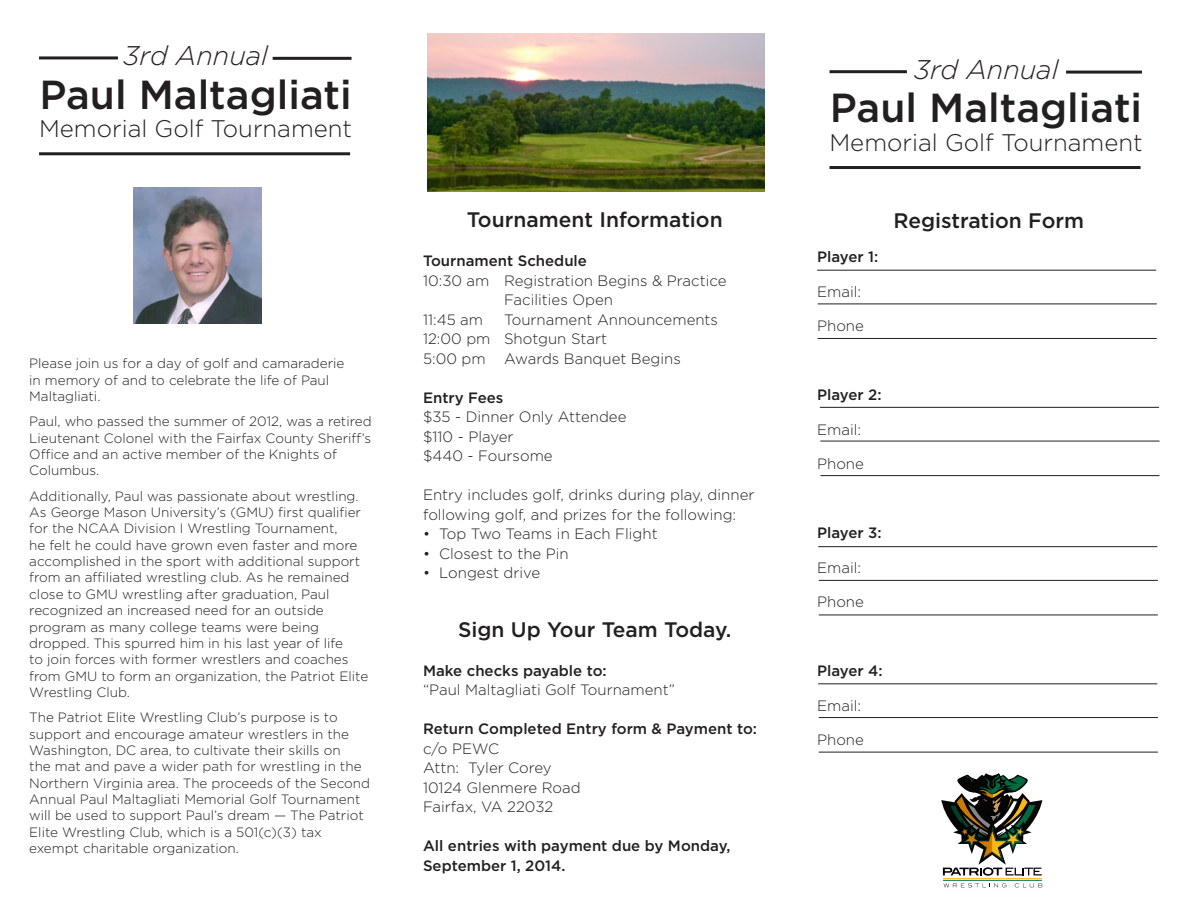
<style>
.page{position:relative;width:1188px;height:918px;background:#fff}
.page>*{position:absolute;margin:0;border:0;box-sizing:border-box;transform-origin:0 0}
.t1{font:500 40.5px "Gotham";color:#231f20}
.t2{font:italic 300 27px "Gotham";color:#231f20}
.t3{font:300 24px "Gotham";color:#231f20}
.t4{font:500 21px "Gotham";color:#231f20}
.t5{font:300 15px/19.5px "Gotham";color:#231f20}
.t6{font:500 15px "Gotham";color:#231f20}
.t7{font:300 13.5px/16.4px "Gotham";color:#231f20}
</style>
<div class="page">
<hr style="left:39px;top:56px;width:79px;height:3px;background:#231f20">
<hr style="left:273px;top:57px;width:79px;height:3px;background:#231f20">
<hr style="left:39px;top:152px;width:311px;height:3px;background:#231f20">
<img style="left:427px;top:33px;width:337px;height:158px">
<hr style="left:829px;top:70px;width:78px;height:3px;background:#231f20">
<hr style="left:1066px;top:71px;width:76px;height:3px;background:#231f20">
<hr style="left:829px;top:166px;width:312px;height:3px;background:#231f20">
<hr style="left:817px;top:270px;width:339px;height:1px;background:#231f20">
<hr style="left:818px;top:304px;width:339px;height:1px;background:#231f20">
<hr style="left:818px;top:338px;width:339px;height:1px;background:#231f20">
<svg style="left:941px;top:773px;width:101px;height:103px"></svg>
<hr style="left:943px;top:880px;width:99px;height:1px;background:#006a41">
<hr style="left:943px;top:878px;width:99px;height:1px;background:#fcb916">
<svg style="left:944px;top:883px;width:63px;height:4px"></svg>
<svg style="left:1015px;top:883px;width:27px;height:4px"></svg>
<hr style="left:820px;top:407px;width:339px;height:1px;background:#231f20">
<hr style="left:820px;top:441px;width:339px;height:1px;background:#231f20">
<hr style="left:820px;top:475px;width:339px;height:1px;background:#231f20">
<hr style="left:818px;top:546px;width:339px;height:1px;background:#231f20">
<hr style="left:819px;top:580px;width:339px;height:1px;background:#231f20">
<hr style="left:819px;top:615px;width:339px;height:1px;background:#231f20">
<hr style="left:818px;top:684px;width:339px;height:1px;background:#231f20">
<hr style="left:819px;top:717px;width:339px;height:1px;background:#231f20">
<hr style="left:819px;top:752px;width:339px;height:1px;background:#231f20">
<img style="left:134px;top:188px;width:127px;height:136px">
<p class="t2" style="left:123px;top:39px;width:146px">3rd Annual</p>
<p class="t1" style="left:40px;top:68px;width:314px">Paul Maltagliati</p>
<p class="t3" style="left:39px;top:114px;width:315px">Memorial Golf Tournament</p>
<p class="t7" style="left:29px;top:355px;width:317px">Please join us for a day of golf and camaraderie in memory of and to celebrate the life of Paul<br>Maltagliati.</p>
<p class="t7" style="left:29px;top:413px;width:344px">Paul, who passed the summer of 2012, was a retired Lieutenant Colonel with the Fairfax County Sheriff’s Office and an active member of the Knights of Columbus.</p>
<p class="t7" style="left:29px;top:487px;width:340px">Additionally, Paul was passionate about wrestling.<br>As George Mason University’s (GMU) first qualifier for the NCAA Division I Wrestling Tournament,<br>he felt he could have grown even faster and more accomplished in the sport with additional support from an affiliated wrestling club. As he remained close to GMU wrestling after graduation, Paul recognized an increased need for an outside program as many college teams were being dropped. This spurred him in his last year of life<br>to join forces with former wrestlers and coaches from GMU to form an organization, the Patriot Elite Wrestling Club.</p>
<p class="t7" style="left:29px;top:709px;width:342px">The Patriot Elite Wrestling Club’s purpose is to support and encourage amateur wrestlers in the Washington, DC area, to cultivate their skills on<br>the mat and pave a wider path for wrestling in the Northern Virginia area. The proceeds of the Second Annual Paul Maltagliati Memorial Golf Tournament will be used to support Paul’s dream — The Patriot Elite Wrestling Club, which is a 501(c)(3) tax exempt charitable organization.</p>
<p class="t4" style="left:467px;top:206px;width:258px">Tournament Information</p>
<p class="t6" style="left:423px;top:251px;width:165px">Tournament Schedule</p>
<p class="t5" style="left:504px;top:270px;width:224px;text-indent:-81px">10:30 am Registration Begins &amp; Practice<br>Facilities Open</p>
<p class="t5" style="left:423px;top:309px;width:62px">11:45 am</p>
<p class="t5" style="left:504px;top:309px;width:216px">Tournament Announcements</p>
<p class="t5" style="left:423px;top:329px;width:186px">12:00 pm Shotgun Start</p>
<p class="t5" style="left:423px;top:348px;width:259px">5:00 pm Awards Banquet Begins</p>
<p class="t6" style="left:423px;top:388px;width:82px">Entry Fees</p>
<p class="t5" style="left:423px;top:407px;width:205px">$35 - Dinner Only Attendee</p>
<p class="t5" style="left:423px;top:426px;width:92px">$110 - Player</p>
<p class="t5" style="left:423px;top:446px;width:131px">$440 - Foursome</p>
<p class="t5" style="left:423px;top:485px;width:333px">Entry includes golf, drinks during play, dinner following golf, and prizes for the following:</p>
<p class="t5" style="left:423px;top:524px;width:236px">• Top Two Teams in Each Flight</p>
<p class="t5" style="left:423px;top:543px;width:147px">• Closest to the Pin</p>
<p class="t5" style="left:423px;top:563px;width:119px">• Longest drive</p>
<p class="t4" style="left:458px;top:616px;width:275px">Sign Up Your Team Today.</p>
<p class="t6" style="left:423px;top:661px;width:185px">Make checks payable to:</p>
<p class="t5" style="left:423px;top:680px;width:254px">“Paul Maltagliati Golf Tournament”</p>
<p class="t6" style="left:423px;top:719px;width:336px">Return Completed Entry form &amp; Payment to:</p>
<p class="t5" style="left:423px;top:738px;width:78px">c/o PEWC</p>
<p class="t5" style="left:423px;top:758px;width:130px">Attn: Tyler Corey</p>
<p class="t5" style="left:423px;top:777px;width:159px">10124 Glenmere Road</p>
<p class="t5" style="left:423px;top:797px;width:132px">Fairfax, VA 22032</p>
<p class="t6" style="left:423px;top:836px;width:309px">All entries with payment due by Monday,</p>
<p class="t6" style="left:423px;top:856px;width:144px">September 1, 2014.</p>
<p class="t2" style="left:914px;top:52px;width:146px">3rd Annual</p>
<p class="t1" style="left:830px;top:82px;width:314px">Paul Maltagliati</p>
<p class="t3" style="left:830px;top:128px;width:315px">Memorial Golf Tournament</p>
<p class="t6" style="left:817px;top:247px;width:63px">Player 1:</p>
<p class="t5" style="left:817px;top:281px;width:45px">Email:</p>
<p class="t5" style="left:817px;top:316px;width:48px">Phone</p>
<p class="t4" style="left:894px;top:206px;width:192px">Registration Form</p>
<p class="t6" style="left:817px;top:385px;width:66px">Player 2:</p>
<p class="t5" style="left:817px;top:419px;width:45px">Email:</p>
<p class="t5" style="left:817px;top:454px;width:48px">Phone</p>
<p class="t6" style="left:817px;top:523px;width:66px">Player 3:</p>
<p class="t5" style="left:817px;top:557px;width:45px">Email:</p>
<p class="t5" style="left:817px;top:592px;width:48px">Phone</p>
<p class="t6" style="left:817px;top:661px;width:67px">Player 4:</p>
<p class="t5" style="left:817px;top:695px;width:45px">Email:</p>
<p class="t5" style="left:817px;top:730px;width:48px">Phone</p>
</div>
